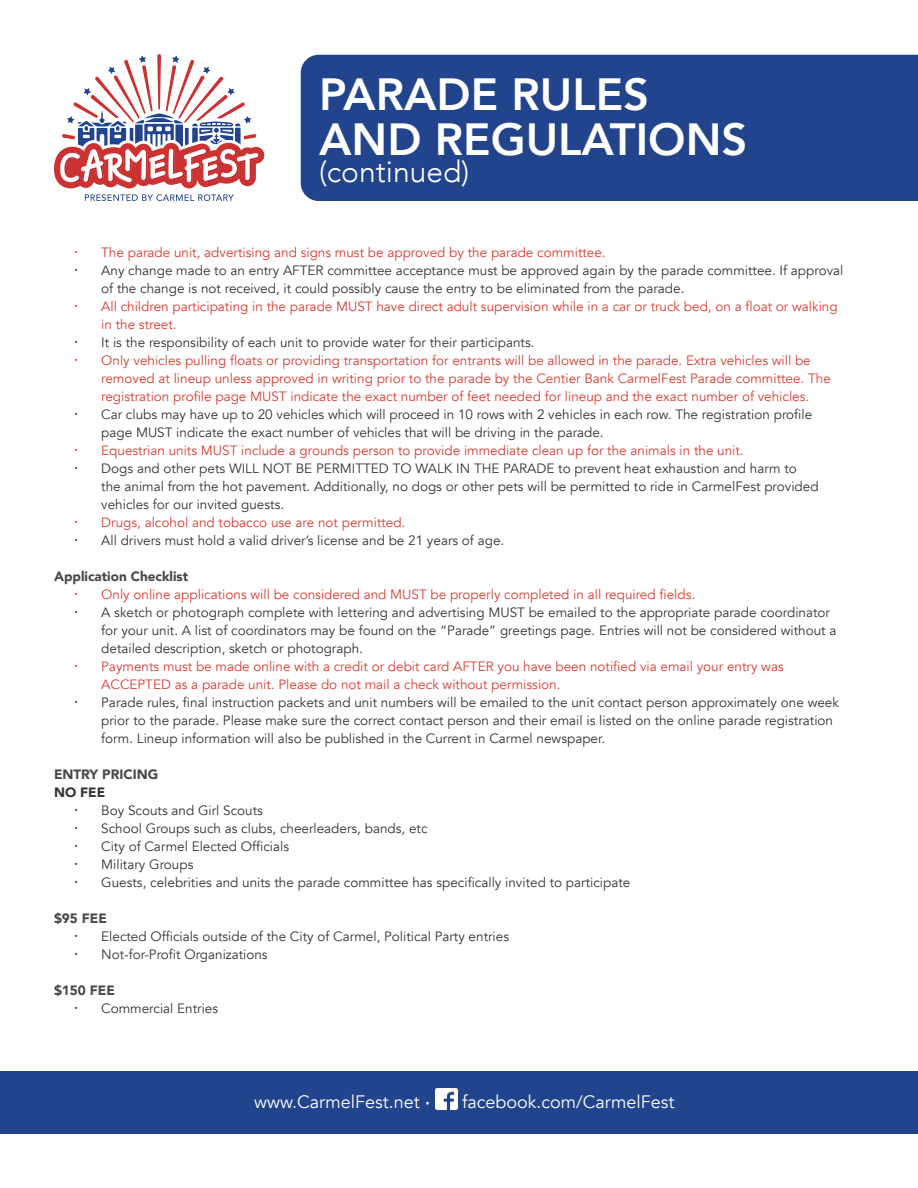
<style>
.page{position:relative;width:918px;height:1188px;background:#fff}
.page>*{position:absolute;margin:0;border:0;box-sizing:border-box;transform-origin:0 0}
.t1{font:800 45px/45px "Avenir";color:#fff}
.t2{font:300 30px "Avenir";color:#fff}
.t3{font:18px "Avenir";color:#fff}
.t4{font:13.5px/18px "Avenir";color:#353434}
.t5{font:13.5px/18px "Avenir";color:#d53f33}
.Section_Header{font:900 13.5px "Avenir";color:#494848}
.Body{font:900 13.5px "Avenir";color:#494848}
.Bullets{font:900 13.5px "Avenir";color:#353434}
</style>
<div class="page">
<div style="left:0;top:1071px;width:918px;height:63px;background:#21448d"></div>
<div style="left:301px;top:55px;width:617px;height:146px;background:#21448d"></div>
<svg style="left:54px;top:54px;width:211px;height:147px"></svg>
<img style="left:435px;top:1088px;width:22px;height:22px">
<p class="t1" style="left:319px;top:72px;width:430px">PARADE RULES<br>AND REGULATIONS</p>
<p class="t2" style="left:319px;top:154px;width:152px">(continued)</p>
<p class="t5" style="left:101px;top:243px;width:506px">The parade unit, advertising and signs must be approved by the parade committee.</p>
<p class="t4" style="left:101px;top:261px;width:744px">Any change made to an entry AFTER committee acceptance must be approved again by the parade committee. If approval of the change is not received, it could possibly cause the entry to be eliminated from the parade.</p>
<p class="t5" style="left:101px;top:297px;width:738px">All children participating in the parade MUST have direct adult supervision while in a car or truck bed, on a float or walking in the street.</p>
<p class="t4" style="left:101px;top:333px;width:435px">It is the responsibility of each unit to provide water for their participants.</p>
<p class="t5" style="left:101px;top:351px;width:731px">Only vehicles pulling floats or providing transportation for entrants will be allowed in the parade. Extra vehicles will be removed at lineup unless approved in writing prior to the parade by the Centier Bank CarmelFest Parade committee. The registration profile page MUST indicate the exact number of feet needed for lineup and the exact number of vehicles.</p>
<p class="t4" style="left:101px;top:405px;width:713px">Car clubs may have up to 20 vehicles which will proceed in 10 rows with 2 vehicles in each row. The registration profile page MUST indicate the exact number of vehicles that will be driving in the parade.</p>
<p class="t5" style="left:101px;top:441px;width:644px">Equestrian units MUST include a grounds person to provide immediate clean up for the animals in the unit.</p>
<p class="t4" style="left:101px;top:459px;width:719px">Dogs and other pets WILL NOT BE PERMITTED TO WALK IN THE PARADE to prevent heat exhaustion and harm to the animal from the hot pavement. Additionally, no dogs or other pets will be permitted to ride in CarmelFest provided vehicles for our invited guests.</p>
<p class="t5" style="left:101px;top:513px;width:306px">Drugs, alcohol and tobacco use are not permitted.</p>
<p class="t4" style="left:101px;top:531px;width:405px">All drivers must hold a valid driver’s license and be 21 years of age.</p>
<p class="Body" style="left:54px;top:564px;width:136px">Application Checklist</p>
<p class="t5" style="left:101px;top:585px;width:595px">Only online applications will be considered and MUST be properly completed in all required fields.</p>
<p class="t4" style="left:101px;top:603px;width:737px">A sketch or photograph complete with lettering and advertising MUST be emailed to the appropriate parade coordinator for your unit. A list of coordinators may be found on the “Parade” greetings page. Entries will not be considered without a detailed description, sketch or photograph.</p>
<p class="t5" style="left:101px;top:657px;width:684px">Payments must be made online with a credit or debit card AFTER you have been notified via email your entry was<br>ACCEPTED as a parade unit. Please do not mail a check without permission.</p>
<p class="t4" style="left:101px;top:693px;width:739px">Parade rules, final instruction packets and unit numbers will be emailed to the unit contact person approximately one week prior to the parade. Please make sure the correct contact person and their email is listed on the online parade registration form. Lineup information will also be published in the Current in Carmel newspaper.</p>
<p class="Section_Header" style="left:54px;top:762px;width:106px">ENTRY PRICING</p>
<p class="Bullets" style="left:54px;top:780px;width:53px">NO FEE</p>
<p class="t4" style="left:101px;top:801px;width:163px">Boy Scouts and Girl Scouts</p>
<p class="t4" style="left:101px;top:819px;width:328px">School Groups such as clubs, cheerleaders, bands, etc</p>
<p class="t4" style="left:101px;top:837px;width:189px">City of Carmel Elected Officials</p>
<p class="t4" style="left:101px;top:855px;width:94px">Military Groups</p>
<p class="t4" style="left:101px;top:873px;width:531px">Guests, celebrities and units the parade committee has specifically invited to participate</p>
<p class="Section_Header" style="left:54px;top:906px;width:54px">$95 FEE</p>
<p class="t4" style="left:101px;top:927px;width:409px">Elected Officials outside of the City of Carmel, Political Party entries</p>
<p class="t4" style="left:101px;top:945px;width:168px">Not-for-Profit Organizations</p>
<p class="Section_Header" style="left:54px;top:978px;width:62px">$150 FEE</p>
<p class="t4" style="left:101px;top:999px;width:118px">Commercial Entries</p>
<p class="t3" style="left:254px;top:1091px;width:167px">www.CarmelFest.net</p>
<p class="t3" style="left:462px;top:1091px;width:214px">facebook.com/CarmelFest</p>
</div>
